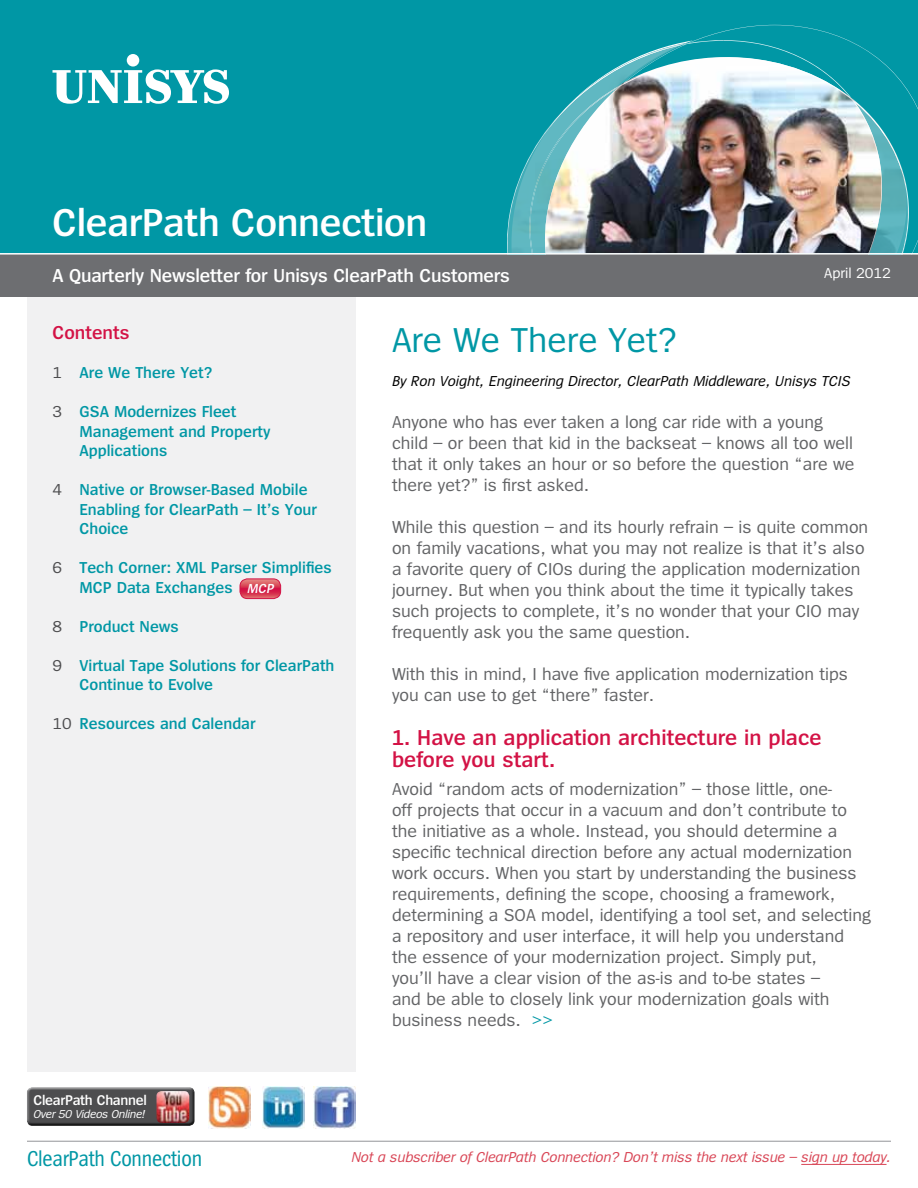
<style>
.page{position:relative;width:918px;height:1188px;background:#fff}
.page>*{position:absolute;margin:0;border:0;box-sizing:border-box;transform-origin:0 0}
.t1{font:600 40.5px "Spiegel";letter-spacing:-.01em;color:#fff}
.t2{font:36px "Spiegel";color:#0097a5}
.t3{font:600 22.5px/22.5px "Spiegel";color:#d31245}
.t4{font:22.5px "Spiegel Cd";letter-spacing:-.01em;color:#0097a5}
.t5{font:600 19.5px "Spiegel";letter-spacing:-.01em;color:#fff}
.t6{font:600 19.5px "Spiegel";color:#d31245}
.t7{font:18px/21px "Spiegel";color:#636466}
.t8{font:600 16.5px/19.5px "Spiegel";color:#0097a5}
.t9{font:16.5px "Spiegel";color:#4d4d4f}
.t10{font:italic 15px "Spiegel";letter-spacing:-.01em;color:#d94656}
.t11{font:italic 15px "Spiegel";color:#000}
.t12{font:15px "Spiegel";color:#fff}
.t13{font:600 14.7px "Spiegel";letter-spacing:-.02em;color:#fff}
.t14{font:italic 600 13.65px "Spiegel";color:#fff}
.t15{font:italic 12px "Spiegel";letter-spacing:-.02em;color:#fff}
.s1{color:#0097a5}
</style>
<div class="page">
<div style="left:27px;top:290px;width:329px;height:781px;background:#f1f1f2"></div>
<div style="left:0;top:252px;width:918px;height:45px;background:#6d6e71"></div>
<div style="left:0;top:0;width:918px;height:254px;background:#0097a5"></div>
<svg style="left:53px;top:69px;width:176px;height:35px"></svg>
<div style="left:127px;top:54px;width:12px;height:13px;background:#fff;border-radius:50%"></div>
<hr style="left:801px;top:1164px;width:86px;height:1px;background:#d94656">
<hr style="left:27px;top:1141px;width:864px;height:1px;background:#939598">
<div style="left:26px;top:1085px;width:170px;height:40px;background:#fff;opacity:.75"></div>
<div style="left:26px;top:1088px;width:171px;height:39px;background:#000;opacity:.75"></div>
<img style="left:263px;top:1086px;width:42px;height:42px">
<img style="left:156px;top:1091px;width:33px;height:32px">
<img style="left:314px;top:1086px;width:42px;height:42px">
<img style="left:507px;top:40px;width:402px;height:213px">
<hr style="left:0;top:253px;width:918px;height:2px;background:#fff">
<svg style="left:240px;top:579px;width:41px;height:20px"></svg>
<div style="left:240px;top:579px;width:41px;height:20px;border:1px solid #d31245;border-radius:8px"></div>
<img style="left:209px;top:1087px;width:41px;height:41px">
<h1 class="t1" style="left:52px;top:202px;width:376px">ClearPath Connection</h1>
<p class="t5" style="left:52px;top:265px;width:459px">A Quarterly Newsletter for Unisys ClearPath Customers</p>
<p class="t12" style="left:824px;top:266px;width:68px">April 2012</p>
<p class="t6" style="left:52px;top:323px;width:79px">Contents</p>
<p class="t9" style="left:52px;top:365px;width:11px">1</p>
<p class="t9" style="left:52px;top:404px;width:11px">3</p>
<p class="t8" style="left:80px;top:364px;width:135px">Are We There Yet?</p>
<p class="t8" style="left:80px;top:403px;width:193px">GSA Modernizes Fleet<br>Management and Property<br>Applications</p>
<p class="t8" style="left:80px;top:481px;width:239px">Native or Browser-Based Mobile<br>Enabling for ClearPath – It’s Your<br>Choice</p>
<p class="t8" style="left:80px;top:559px;width:254px">Tech Corner: XML Parser Simplifies<br>MCP Data Exchanges</p>
<p class="t8" style="left:80px;top:617px;width:101px">Product News</p>
<p class="t8" style="left:80px;top:656px;width:257px">Virtual Tape Solutions for ClearPath<br>Continue to Evolve</p>
<p class="t8" style="left:80px;top:715px;width:178px">Resources and Calendar</p>
<p class="t9" style="left:52px;top:482px;width:11px">4</p>
<p class="t9" style="left:52px;top:560px;width:11px">6</p>
<p class="t14" style="left:247px;top:582px;width:31px">MCP</p>
<p class="t9" style="left:52px;top:618px;width:11px">8</p>
<p class="t9" style="left:52px;top:657px;width:11px">9</p>
<p class="t9" style="left:52px;top:716px;width:21px">10</p>
<h2 class="t2" style="left:392px;top:322px;width:286px">Are We There Yet?</h2>
<p class="t11" style="left:392px;top:374px;width:460px">By Ron Voight, Engineering Director, ClearPath Middleware, Unisys TCIS</p>
<p class="t7" style="left:392px;top:412px;width:464px">Anyone who has ever taken a long car ride with a young child – or been that kid in the backseat – knows all too well that it only takes an hour or so before the question “are we there yet?” is first asked.</p>
<p class="t7" style="left:392px;top:517px;width:478px">While this question – and its hourly refrain – is quite common on family vacations, what you may not realize is that it’s also a favorite query of CIOs during the application modernization journey. But when you think about the time it typically takes such projects to complete, it’s no wonder that your CIO may frequently ask you the same question.</p>
<p class="t7" style="left:392px;top:664px;width:458px">With this in mind, I have five application modernization tips you can use to get “there” faster.</p>
<p class="t3" style="left:392px;top:727px;width:431px">1. Have an application architecture in place before you start.</p>
<p class="t7" style="left:392px;top:779px;width:480px">Avoid “random acts of modernization” – those little, one-<br>off projects that occur in a vacuum and don’t contribute to the initiative as a whole. Instead, you should determine a specific technical direction before any actual modernization work occurs. When you start by understanding the business requirements, defining the scope, choosing a framework, determining a SOA model, identifying a tool set, and selecting a repository and user interface, it will help you understand the essence of your modernization project. Simply put,<br>you’ll have a clear vision of the as-is and to-be states –<br>and be able to closely link your modernization goals with business needs. <span class="s1">&gt;&gt;</span></p>
<p class="t13" style="left:33px;top:1093px;width:115px">ClearPath Channel</p>
<p class="t15" style="left:33px;top:1108px;width:114px">Over 50 Videos Online!</p>
<p class="t4" style="left:27px;top:1148px;width:177px">ClearPath Connection</p>
<p class="t10" style="left:351px;top:1150px;width:541px">Not a subscriber of ClearPath Connection? Don’t miss the next issue – sign up today.</p>
</div>
